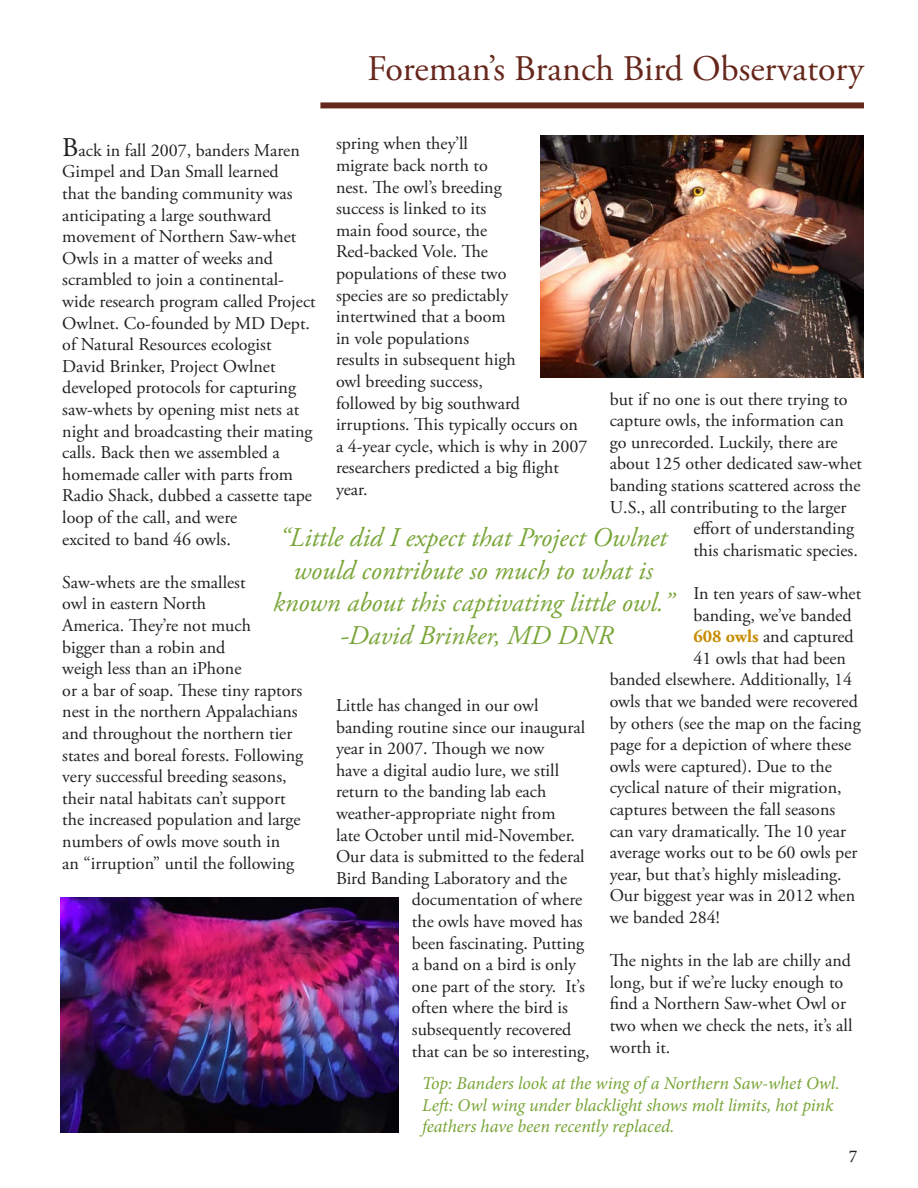
<style>
.page{position:relative;width:918px;height:1188px;background:#fff}
.page>*{position:absolute;margin:0;border:0;box-sizing:border-box;transform-origin:0 0}
.t1{font:36px "Adobe Garamond Pro";color:#66271c}
.t2{font:italic 27px/32.4px "Adobe Garamond Pro";color:#79a537;text-align:center}
.t3{font:18px/21.6px "Adobe Garamond Pro";color:#231f20}
.t4{font:italic 18px/21.6px "Minion Pro";letter-spacing:-.005em;color:#79a537}
.t5{font:18px "Minion Pro";color:#231f20}
.s1{font-size:27px}
.s2{font-weight:700;color:#c78c00}
</style>
<div class="page">
<svg style="left:320px;top:108px;width:544px;height:1px"></svg>
<svg style="left:320px;top:102px;width:544px;height:6px;background:#70362c"></svg>
<img style="left:540px;top:135px;width:324px;height:243px">
<img style="left:61px;top:897px;width:337px;height:236px">
<p class="t1" style="left:367px;top:47px;width:498px">Foreman’s Branch Bird Observatory</p>
<p class="t3" style="left:336px;top:133px;width:253px">spring when they’ll<br>migrate back north to<br>nest. The owl’s breeding<br>success is linked to its<br>main food source, the<br>Red-backed Vole. The<br>populations of these two<br>species are so predictably intertwined that a boom<br>in vole populations<br>results in subsequent high<br>owl breeding success,<br>followed by big southward irruptions. This typically occurs on a 4-year cycle, which is why in 2007 researchers predicted a big flight year.</p>
<p class="t3" style="left:62px;top:140px;width:255px"><span class="s1">B</span>ack in fall 2007, banders Maren<br>Gimpel and Dan Small learned<br>that the banding community was anticipating a large southward movement of Northern Saw-whet<br>Owls in a matter of weeks and scrambled to join a continental&shy;wide research program called Project<br>Owlnet. Co-founded by MD Dept. of Natural Resources ecologist<br>David Brinker, Project Owlnet developed protocols for capturing saw-whets by opening mist nets at night and broadcasting their mating calls. Back then we assembled a homemade caller with parts from<br>Radio Shack, dubbed a cassette tape loop of the call, and were<br>excited to band 46 owls.</p>
<p class="t3" style="left:62px;top:572px;width:243px">Saw-whets are the smallest<br>owl in eastern North<br>America. They’re not much<br>bigger than a robin and<br>weigh less than an iPhone<br>or a bar of soap. These tiny raptors nest in the northern Appalachians and throughout the northern tier states and boreal forests. Following very successful breeding seasons, their natal habitats can’t support the increased population and large numbers of owls move south in<br>an “irruption” until the following</p>
<p class="t3" style="left:610px;top:389px;width:239px">but if no one is out there trying to</p>
<p class="t3" style="left:610px;top:410px;width:236px">capture owls, the information can</p>
<p class="t3" style="left:610px;top:432px;width:229px">go unrecorded. Luckily, there are</p>
<p class="t3" style="left:610px;top:453px;width:254px">about 125 other dedicated saw-whet</p>
<p class="t3" style="left:610px;top:475px;width:252px">banding stations scattered across the</p>
<p class="t3" style="left:610px;top:497px;width:238px">U.S., all contributing to the larger</p>
<p class="t3" style="left:693px;top:518px;width:162px">effort of understanding</p>
<p class="t3" style="left:693px;top:540px;width:166px">this charismatic species.</p>
<p class="t3" style="left:693px;top:583px;width:169px">In ten years of saw-whet</p>
<p class="t3" style="left:693px;top:605px;width:160px">banding, we’ve banded</p>
<p class="t3" style="left:693px;top:626px;width:162px"><span class="s2">608 owls</span> and captured</p>
<p class="t3" style="left:693px;top:648px;width:154px">41 owls that had been</p>
<p class="t3" style="left:610px;top:669px;width:244px">banded elsewhere. Additionally, 14</p>
<p class="t3" style="left:610px;top:691px;width:250px">owls that we banded were recovered</p>
<p class="t3" style="left:610px;top:713px;width:252px">by others (see the map on the facing</p>
<p class="t3" style="left:610px;top:734px;width:243px">page for a depiction of where these</p>
<p class="t3" style="left:610px;top:756px;width:224px">owls were captured). Due to the</p>
<p class="t3" style="left:610px;top:777px;width:233px">cyclical nature of their migration,</p>
<p class="t3" style="left:610px;top:799px;width:227px">captures between the fall seasons</p>
<p class="t3" style="left:610px;top:821px;width:238px">can vary dramatically. The 10 year</p>
<p class="t3" style="left:610px;top:842px;width:249px">average works out to be 60 owls per</p>
<p class="t3" style="left:610px;top:864px;width:233px">year, but that’s highly misleading.</p>
<p class="t3" style="left:610px;top:885px;width:247px">Our biggest year was in 2012 when</p>
<p class="t3" style="left:610px;top:907px;width:112px">we banded 284!</p>
<p class="t3" style="left:610px;top:950px;width:244px">The nights in the lab are chilly and long, but if we’re lucky enough to find a Northern Saw-whet Owl or two when we check the nets, it’s all worth it.</p>
<p class="t2" style="left:273px;top:522px;width:402px">“Little did I expect that Project Owlnet would contribute so much to what is known about this captivating little owl.”</p>
<p class="t2" style="left:340px;top:619px;width:274px">-David Brinker, MD DNR</p>
<p class="t3" style="left:336px;top:695px;width:204px">Little has changed in our owl</p>
<p class="t3" style="left:336px;top:717px;width:251px">banding routine since our inaugural</p>
<p class="t3" style="left:336px;top:738px;width:210px">year in 2007. Though we now</p>
<p class="t3" style="left:336px;top:760px;width:225px">have a digital audio lure, we still</p>
<p class="t3" style="left:336px;top:781px;width:212px">return to the banding lab each</p>
<p class="t3" style="left:336px;top:803px;width:221px">weather-appropriate night from</p>
<p class="t3" style="left:336px;top:825px;width:241px">late October until mid-November.</p>
<p class="t3" style="left:336px;top:846px;width:250px">Our data is submitted to the federal</p>
<p class="t3" style="left:336px;top:868px;width:233px">Bird Banding Laboratory and the</p>
<p class="t3" style="left:412px;top:889px;width:172px">documentation of where</p>
<p class="t3" style="left:412px;top:911px;width:172px">the owls have moved has</p>
<p class="t3" style="left:412px;top:933px;width:174px">been fascinating. Putting</p>
<p class="t3" style="left:412px;top:954px;width:166px">a band on a bird is only</p>
<p class="t3" style="left:412px;top:976px;width:174px">one part of the story. It’s</p>
<p class="t3" style="left:412px;top:997px;width:158px">often where the bird is</p>
<p class="t3" style="left:412px;top:1019px;width:161px">subsequently recovered</p>
<p class="t3" style="left:412px;top:1041px;width:179px">that can be so interesting,</p>
<p class="t4" style="left:422px;top:1073px;width:419px">Top: Banders look at the wing of a Northern Saw-whet Owl.<br>Left: Owl wing under blacklight shows molt limits, hot pink feathers have been recently replaced.</p>
<p class="t5" style="left:849px;top:1144px;width:10px">7</p>
</div>
